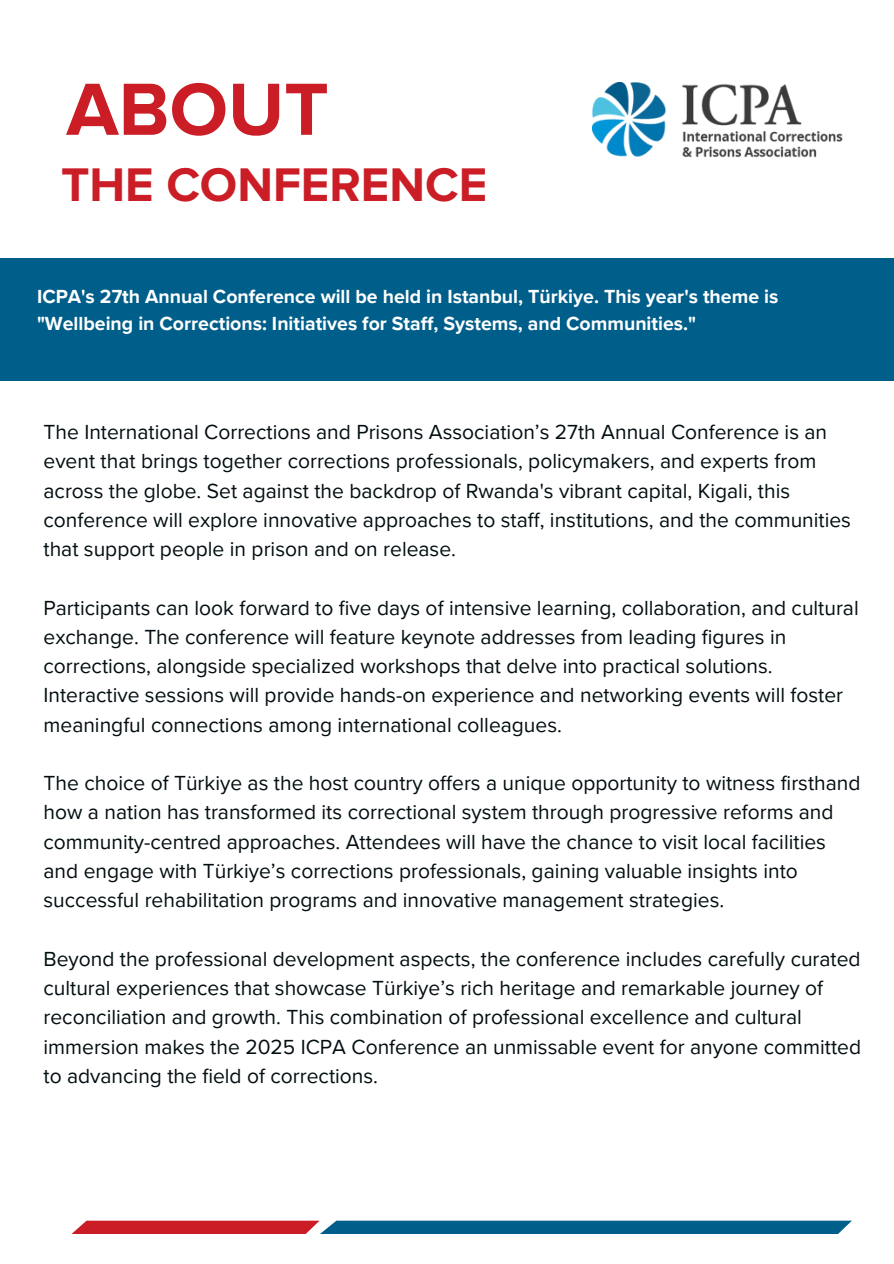
<style>
.page{position:relative;width:894px;height:1264px;background:#fff}
.page>*{position:absolute;margin:0;border:0;box-sizing:border-box;transform-origin:0 0}
.t1{font:700 76.5px "Proxima Nova";color:#ca1d25}
.t2{font:700 48.9px "Proxima Nova";color:#ca1d25}
.t3{font:21px/29.2px "Proxima Nova";color:#020e11}
.t4{font:700 19.5px/27px "Proxima Nova";color:#fff}
</style>
<div class="page">
<svg style="left:71px;top:1220px;width:780px;height:14px;background:#4f5877"></svg>
<img style="left:592px;top:82px;width:250px;height:76px">
<div style="left:0;top:258px;width:893px;height:122px;background:#005e8a"></div>
<p class="t1" style="left:66px;top:74px;width:264px">ABOUT</p>
<p class="t2" style="left:61px;top:162px;width:427px">THE CONFERENCE</p>
<p class="t4" style="left:37px;top:283px;width:742px">ICPA's 27th Annual Conference will be held in Istanbul, Türkiye. This year's theme is "Wellbeing in Corrections: Initiatives for Staff, Systems, and Communities."</p>
<h1 class="t3" style="left:44px;top:418px;width:808px">The International Corrections and Prisons Association’s 27th Annual Conference is an event that brings together corrections professionals, policymakers, and experts from across the globe. Set against the backdrop of Rwanda's vibrant capital, Kigali, this conference will explore innovative approaches to staff, institutions, and the communities that support people in prison and on release.</h1>
<p class="t3" style="left:44px;top:593px;width:816px">Participants can look forward to five days of intensive learning, collaboration, and cultural exchange. The conference will feature keynote addresses from leading figures in corrections, alongside specialized workshops that delve into practical solutions.<br>Interactive sessions will provide hands-on experience and networking events will foster meaningful connections among international colleagues.</p>
<h2 class="t3" style="left:44px;top:769px;width:818px">The choice of Türkiye as the host country offers a unique opportunity to witness firsthand how a nation has transformed its correctional system through progressive reforms and community-centred approaches. Attendees will have the chance to visit local facilities and engage with Türkiye’s corrections professionals, gaining valuable insights into successful rehabilitation programs and innovative management strategies.</h2>
<p class="t3" style="left:44px;top:944px;width:818px">Beyond the professional development aspects, the conference includes carefully curated cultural experiences that showcase Türkiye’s rich heritage and remarkable journey of reconciliation and growth. This combination of professional excellence and cultural immersion makes the 2025 ICPA Conference an unmissable event for anyone committed to advancing the field of corrections.</p>
</div>
